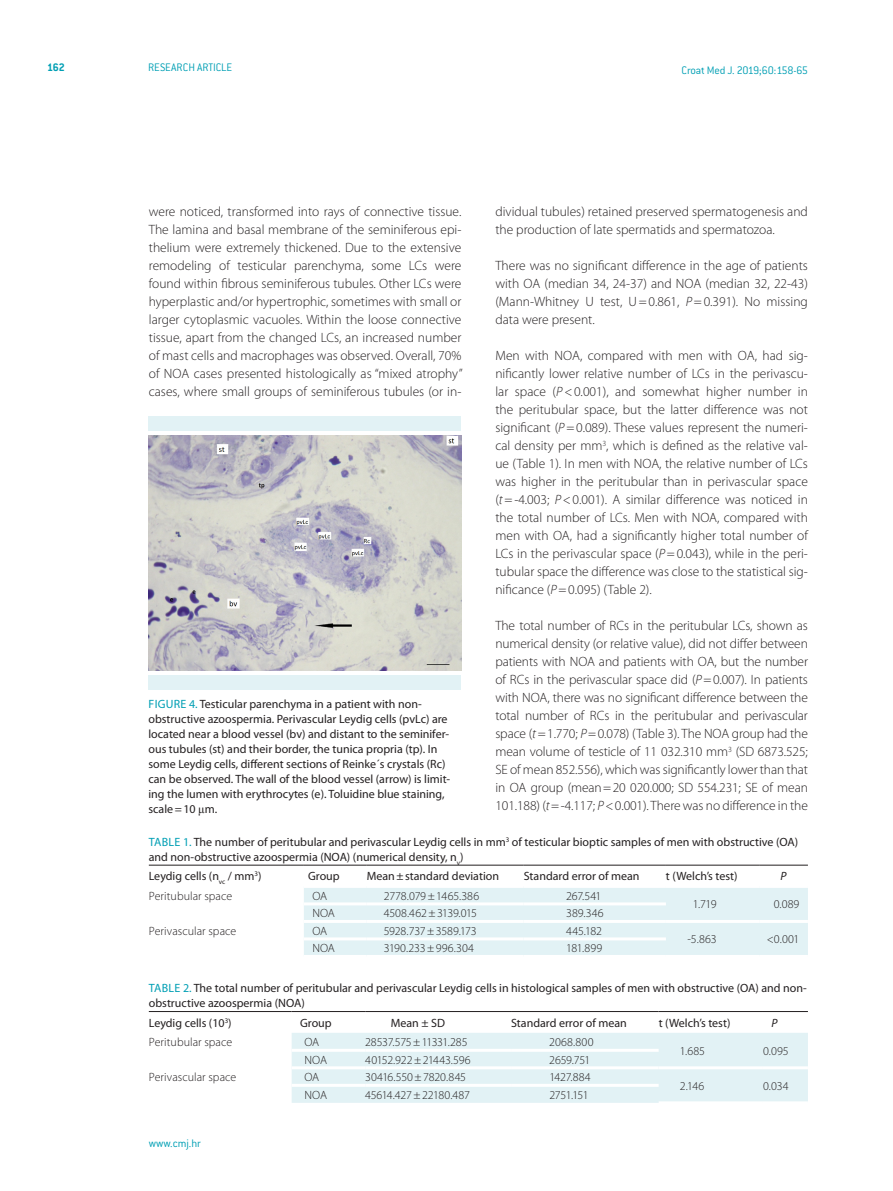
<style>
.page{position:relative;width:893px;height:1191px;background:#fff}
.page>*{position:absolute;margin:0;border:0;box-sizing:border-box;transform-origin:0 0}
.t1{font:300 13.5px/18px "Myriad Pro";color:#231f20;text-align:justify}
.t2{font:12px/15px "Myriad Pro";color:#231f20}
.t3{font:300 12px "Myriad Pro";letter-spacing:-.005em;color:#231f20}
.t4{font:300 12px "ITC Conduit LTCE";letter-spacing:-.01em;color:#009fb4}
.t5{font:300 12px "Myriad Pro";letter-spacing:-.025em;color:#231f20}
.t6{font:700 12px "ITC Conduit LTCE";color:#009fb4}
.t7{font:italic 12px "Myriad Pro";color:#231f20}
.s1{font-style:italic}
.s2{color:#009fb4}
.s3{font-family:"Times New Roman"}
</style>
<div class="page">
<img style="left:148px;top:435px;width:313px;height:235px">
<div style="left:149px;top:416px;width:312px;height:15px;background:#e2f2f5"></div>
<div style="left:149px;top:675px;width:312px;height:15px;background:#e2f2f5"></div>
<div style="left:304px;top:888px;width:504px;height:67px;background:#e2f2f5"></div>
<hr style="left:304px;top:902px;width:63px;height:3px;background:#fff">
<hr style="left:367px;top:902px;width:157px;height:3px;background:#fff">
<hr style="left:524px;top:902px;width:142px;height:3px;background:#fff">
<hr style="left:304px;top:920px;width:63px;height:3px;background:#fff">
<hr style="left:367px;top:920px;width:157px;height:3px;background:#fff">
<hr style="left:524px;top:920px;width:142px;height:3px;background:#fff">
<hr style="left:666px;top:920px;width:93px;height:3px;background:#fff">
<hr style="left:759px;top:920px;width:49px;height:3px;background:#fff">
<hr style="left:304px;top:937px;width:63px;height:3px;background:#fff">
<hr style="left:367px;top:937px;width:157px;height:3px;background:#fff">
<hr style="left:524px;top:937px;width:142px;height:3px;background:#fff">
<hr style="left:149px;top:865px;width:155px;height:1px;background:#231f20">
<hr style="left:304px;top:865px;width:63px;height:1px;background:#231f20">
<hr style="left:367px;top:865px;width:157px;height:1px;background:#231f20">
<hr style="left:524px;top:865px;width:142px;height:1px;background:#231f20">
<hr style="left:666px;top:865px;width:93px;height:1px;background:#231f20">
<hr style="left:759px;top:865px;width:49px;height:1px;background:#231f20">
<div style="left:292px;top:1033px;width:516px;height:69px;background:#e2f2f5"></div>
<hr style="left:292px;top:1048px;width:73px;height:3px;background:#fff">
<hr style="left:365px;top:1048px;width:146px;height:3px;background:#fff">
<hr style="left:511px;top:1048px;width:148px;height:3px;background:#fff">
<hr style="left:292px;top:1066px;width:73px;height:3px;background:#fff">
<hr style="left:365px;top:1066px;width:146px;height:3px;background:#fff">
<hr style="left:511px;top:1066px;width:148px;height:3px;background:#fff">
<hr style="left:292px;top:1083px;width:73px;height:3px;background:#fff">
<hr style="left:365px;top:1083px;width:146px;height:3px;background:#fff">
<hr style="left:511px;top:1083px;width:148px;height:3px;background:#fff">
<hr style="left:659px;top:1066px;width:104px;height:3px;background:#fff">
<hr style="left:763px;top:1066px;width:45px;height:3px;background:#fff">
<hr style="left:659px;top:1101px;width:104px;height:3px;background:#fff">
<hr style="left:763px;top:1101px;width:45px;height:3px;background:#fff">
<hr style="left:149px;top:1011px;width:143px;height:1px;background:#231f20">
<hr style="left:292px;top:1011px;width:73px;height:1px;background:#231f20">
<hr style="left:365px;top:1011px;width:146px;height:1px;background:#231f20">
<hr style="left:511px;top:1011px;width:148px;height:1px;background:#231f20">
<hr style="left:659px;top:1011px;width:104px;height:1px;background:#231f20">
<hr style="left:763px;top:1011px;width:45px;height:1px;background:#231f20">
<p class="t6" style="left:47px;top:60px;width:19px">162</p>
<p class="t4" style="left:148px;top:61px;width:86px">RESEARCH ARTICLE</p>
<p class="t4" style="left:682px;top:63px;width:128px">Croat Med J. 2019;60:158-65</p>
<p class="t1" style="left:149px;top:202px;width:315px">were noticed, transformed into rays of connective tissue.<br>The lamina and basal membrane of the seminiferous epi&shy;thelium were extremely thickened. Due to the extensive remodeling of testicular parenchyma, some LCs were found within fibrous seminiferous tubules. Other LCs were hyperplastic and/or hypertrophic, sometimes with small or larger cytoplasmic vacuoles. Within the loose connective tissue, apart from the changed LCs, an increased number of mast cells and macrophages was observed. Overall, 70% of NOA cases presented histologically as “mixed atrophy” cases, where small groups of seminiferous tubules (or in-</p>
<p class="t1" style="left:495px;top:202px;width:314px">dividual tubules) retained preserved spermatogenesis and the production of late spermatids and spermatozoa.</p>
<p class="t1" style="left:495px;top:256px;width:314px">There was no significant difference in the age of patients with OA (median 34, 24-37) and NOA (median 32, 22-43) (Mann-Whitney U test, U=0.861, <span class="s1">P</span>=0.391). No missing data were present.</p>
<p class="t1" style="left:495px;top:346px;width:314px">Men with NOA, compared with men with OA, had sig&shy;nificantly lower relative number of LCs in the perivascu&shy;lar space (<span class="s1">P</span>&lt;0.001), and somewhat higher number in the peritubular space, but the latter difference was not significant (<span class="s1">P</span>=0.089). These values represent the numeri&shy;cal density per mm<sup>3</sup>, which is defined as the relative val&shy;ue (Table 1). In men with NOA, the relative number of LCs was higher in the peritubular than in perivascular space (<span class="s1">t</span>=-4.003; <span class="s1">P</span>&lt;0.001). A similar difference was noticed in the total number of LCs. Men with NOA, compared with men with OA, had a significantly higher total number of LCs in the perivascular space (<span class="s1">P</span>=0.043), while in the peri&shy;tubular space the difference was close to the statistical sig&shy;nificance (<span class="s1">P</span>=0.095) (Table 2).</p>
<p class="t1" style="left:495px;top:616px;width:314px">The total number of RCs in the peritubular LCs, shown as numerical density (or relative value), did not differ between patients with NOA and patients with OA, but the number of RCs in the perivascular space did (<span class="s1">P</span>=0.007). In patients with NOA, there was no significant difference between the total number of RCs in the peritubular and perivascular space (<span class="s1">t</span>=1.770; <span class="s1">P</span>=0.078) (Table 3). The NOA group had the mean volume of testicle of 11 032.310 mm<sup>3</sup> (SD 6873.525; SE of mean 852.556), which was significantly lower than that in OA group (mean=20 020.000; SD 554.231; SE of mean 101.188) (<span class="s1">t</span>=-4.117; <span class="s1">P</span>&lt;0.001). There was no difference in the</p>
<p class="t2" style="left:148px;top:696px;width:303px"><span class="s2">Figure 4.</span> Testicular parenchyma in a patient with non&shy;obstructive azoospermia. Perivascular Leydig cells (pvLc) are located near a blood vessel (bv) and distant to the seminifer&shy;ous tubules (st) and their border, the tunica propria (tp). I n some Leydig cells, different sections of Reinke´s crystals (Rc) can be observed. The wall of the blood vessel (arrow) is limit&shy;ing the lumen with erythrocytes (e). Toluidine blue staining, scale=10 <span class="s3">μ</span>m.</p>
<p class="t2" style="left:149px;top:834px;width:651px"><span class="s2">Table 1.</span> The number of peritubular and perivascular Leydig cells in mm<sup>3</sup> of testicular bioptic samples of men with obstructive (OA) and non-obstructive azoospermia (NOA</p>
<p class="t2" style="left:347px;top:849px;width:118px">) (numerical density, n<sub>v</sub>)</p>
<p class="t2" style="left:149px;top:868px;width:114px">Leydig cells (n<sub>vc</sub> / mm<sup>3</sup>)</p>
<p class="t2" style="left:308px;top:868px;width:33px">Group</p>
<p class="t2" style="left:367px;top:868px;width:134px">Mean±standard deviation</p>
<p class="t2" style="left:524px;top:868px;width:117px">Standard error of mean</p>
<p class="t2" style="left:666px;top:868px;width:73px">t (Welch’s test)</p>
<p class="t7" style="left:780px;top:869px;width:8px">P</p>
<p class="t3" style="left:149px;top:888px;width:85px">Peritubular space</p>
<p class="t3" style="left:312px;top:888px;width:16px">OA</p>
<p class="t3" style="left:384px;top:888px;width:97px">2778.079±1465.386</p>
<p class="t3" style="left:566px;top:888px;width:37px">267.541</p>
<p class="t3" style="left:693px;top:897px;width:25px">1.719</p>
<p class="t3" style="left:774px;top:897px;width:27px">0.089</p>
<p class="t3" style="left:312px;top:906px;width:24px">NOA</p>
<p class="t3" style="left:384px;top:906px;width:95px">4508.462±3139.015</p>
<p class="t3" style="left:566px;top:906px;width:39px">389.346</p>
<p class="t3" style="left:149px;top:923px;width:89px">Perivascular space</p>
<p class="t3" style="left:312px;top:923px;width:16px">OA</p>
<p class="t3" style="left:384px;top:923px;width:94px">5928.737±3589.173</p>
<p class="t3" style="left:566px;top:923px;width:37px">445.182</p>
<p class="t3" style="left:687px;top:932px;width:31px">-5.863</p>
<p class="t3" style="left:767px;top:932px;width:34px">&lt;0.001</p>
<p class="t3" style="left:312px;top:941px;width:24px">NOA</p>
<p class="t3" style="left:384px;top:941px;width:92px">3190.233±996.304</p>
<p class="t3" style="left:566px;top:941px;width:37px">181.899</p>
<p class="t2" style="left:149px;top:980px;width:659px"><span class="s2">Table 2.</span> The total number of peritubular and perivascular Leydig cells in histological samples of men with obstructive (OA) and non&shy;obstructive azoospermia (NOA</p>
<p class="t2" style="left:301px;top:995px;width:5px">)</p>
<p class="t2" style="left:149px;top:1015px;width:84px">Leydig cells (10<sup>3</sup>)</p>
<p class="t2" style="left:300px;top:1015px;width:33px">Group</p>
<p class="t2" style="left:391px;top:1015px;width:56px">Mean ± SD</p>
<p class="t2" style="left:511px;top:1015px;width:117px">Standard error of mean</p>
<p class="t2" style="left:659px;top:1015px;width:73px">t (Welch’s test)</p>
<p class="t7" style="left:771px;top:1015px;width:8px">P</p>
<p class="t3" style="left:149px;top:1034px;width:85px">Peritubular space</p>
<p class="t3" style="left:304px;top:1034px;width:16px">OA</p>
<p class="t3" style="left:365px;top:1034px;width:104px">28537.575±11331.285</p>
<p class="t3" style="left:549px;top:1034px;width:46px">2068.800</p>
<p class="t3" style="left:680px;top:1043px;width:27px">1.685</p>
<p class="t3" style="left:763px;top:1043px;width:27px">0.095</p>
<p class="t3" style="left:304px;top:1052px;width:24px">NOA</p>
<p class="t5" style="left:365px;top:1052px;width:107px">40152.922±21443.596</p>
<p class="t3" style="left:549px;top:1052px;width:43px">2659.751</p>
<p class="t3" style="left:149px;top:1069px;width:89px">Perivascular space</p>
<p class="t3" style="left:304px;top:1069px;width:16px">OA</p>
<p class="t3" style="left:365px;top:1069px;width:102px">30416.550±7820.845</p>
<p class="t3" style="left:549px;top:1069px;width:43px">1427.884</p>
<p class="t3" style="left:680px;top:1078px;width:26px">2.146</p>
<p class="t3" style="left:763px;top:1078px;width:27px">0.034</p>
<p class="t3" style="left:304px;top:1087px;width:24px">NOA</p>
<p class="t5" style="left:365px;top:1087px;width:106px">45614.427±22180.487</p>
<p class="t3" style="left:549px;top:1087px;width:41px">2751.151</p>
<p class="t4" style="left:149px;top:1136px;width:54px">www.cmj.hr</p>
</div>
